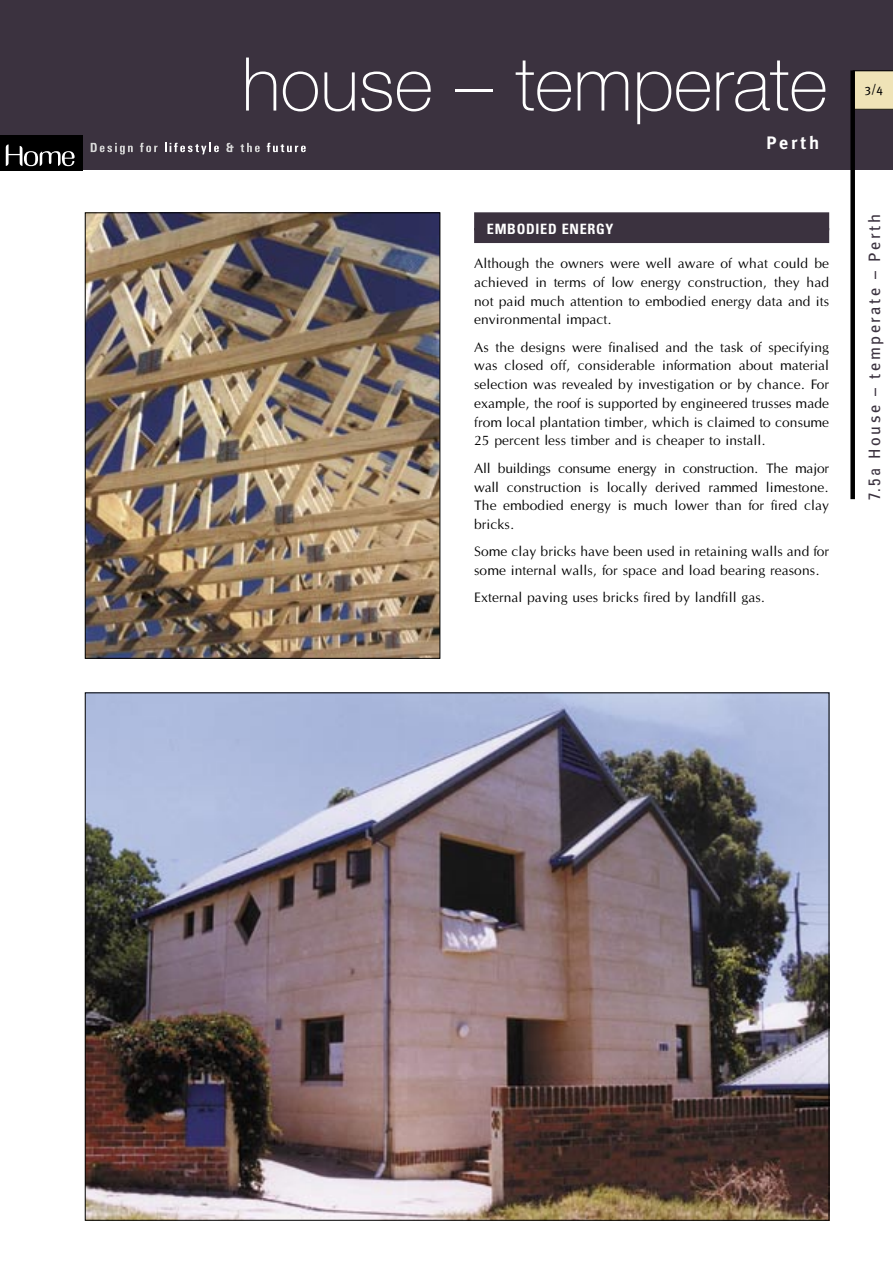
<style>
.page{position:relative;width:893px;height:1263px;background:#fff}
.page>*{position:absolute;margin:0;border:0;box-sizing:border-box;transform-origin:0 0}
.t1{font:100 74.25px "Helvetica Neue";color:#fff}
.t2{font:700 18px "Meta Plus";letter-spacing:.15em;color:#fff}
.t3{font:16.5px "Meta Plus";letter-spacing:.15em;color:#3b323f}
.para_2{font:14.25px/18.8px "Optane";color:#000;text-align:justify}
.head1{font:700 condensed 14.25px "Univers";letter-spacing:.05em;color:#fff}
.t4{font:12px "Meta Plus";color:#000}
.s1{font-family:"Univers";font-stretch:condensed}
</style>
<div class="page">
<div style="left:0;top:0;width:893px;height:170px;background:#3b323f"></div>
<div style="left:0;top:135px;width:82px;height:35px;background:#000"></div>
<svg style="left:91px;top:143px;width:42px;height:11px"></svg>
<svg style="left:140px;top:143px;width:18px;height:9px"></svg>
<svg style="left:165px;top:143px;width:54px;height:11px"></svg>
<svg style="left:226px;top:143px;width:8px;height:9px"></svg>
<svg style="left:240px;top:143px;width:20px;height:9px"></svg>
<svg style="left:267px;top:143px;width:39px;height:9px"></svg>
<svg style="left:6px;top:144px;width:69px;height:22px"></svg>
<svg style="left:853px;top:70px;width:40px;height:40px;background:#e1d5ac"></svg>
<div style="left:850px;top:71px;width:5px;height:428px;background:#000"></div>
<div style="left:474px;top:212px;width:355px;height:18px;background:#3b323f"></div>
<div style="left:474px;top:228px;width:355px;height:15px;background:#3b323f"></div>
<img style="left:87px;top:695px;width:740px;height:523px">
<img style="left:87px;top:215px;width:351px;height:441px">
<div style="left:85px;top:213px;width:355px;height:445px;border:1px solid #000"></div>
<h1 class="t1" style="left:242px;top:42px;width:587px">house – temperate</h1>
<p class="t2" style="left:766px;top:132px;width:54px">Perth</p>
<p class="head1" style="left:487px;top:220px;width:128px">EMBODIED ENERGY</p>
<p class="para_2" style="left:474px;top:255px;width:357px">Although the owners were well aware of what could be achieved in terms of low energy construction, they had not paid much attention to embodied energy data and its environmental impact.</p>
<p class="para_2" style="left:474px;top:338px;width:357px">As the designs were finalised and the task of specifying was closed off, considerable information about material selection was revealed by investigation or by chance. For example, the roof is supported by engineered trusses made from local plantation timber, which is claimed to consume 25 percent less timber and is cheaper to install.</p>
<p class="para_2" style="left:474px;top:459px;width:357px">All buildings consume energy in construction. The major wall construction is locally derived rammed limestone.<br>The embodied energy is much lower than for fired clay bricks.</p>
<p class="para_2" style="left:474px;top:543px;width:357px">Some clay bricks have been used in retaining walls and for some internal walls, for space and load bearing reasons.</p>
<p class="para_2" style="left:474px;top:589px;width:293px">External paving uses bricks fired by landfill gas.</p>
<p class="t4" style="left:865px;top:82px;width:20px">3/4</p>
<p class="t3" style="left:865px;top:500px;width:287px;rotate:-90deg"><span class="s1">7.5a</span> House – temperate – Perth</p>
</div>
